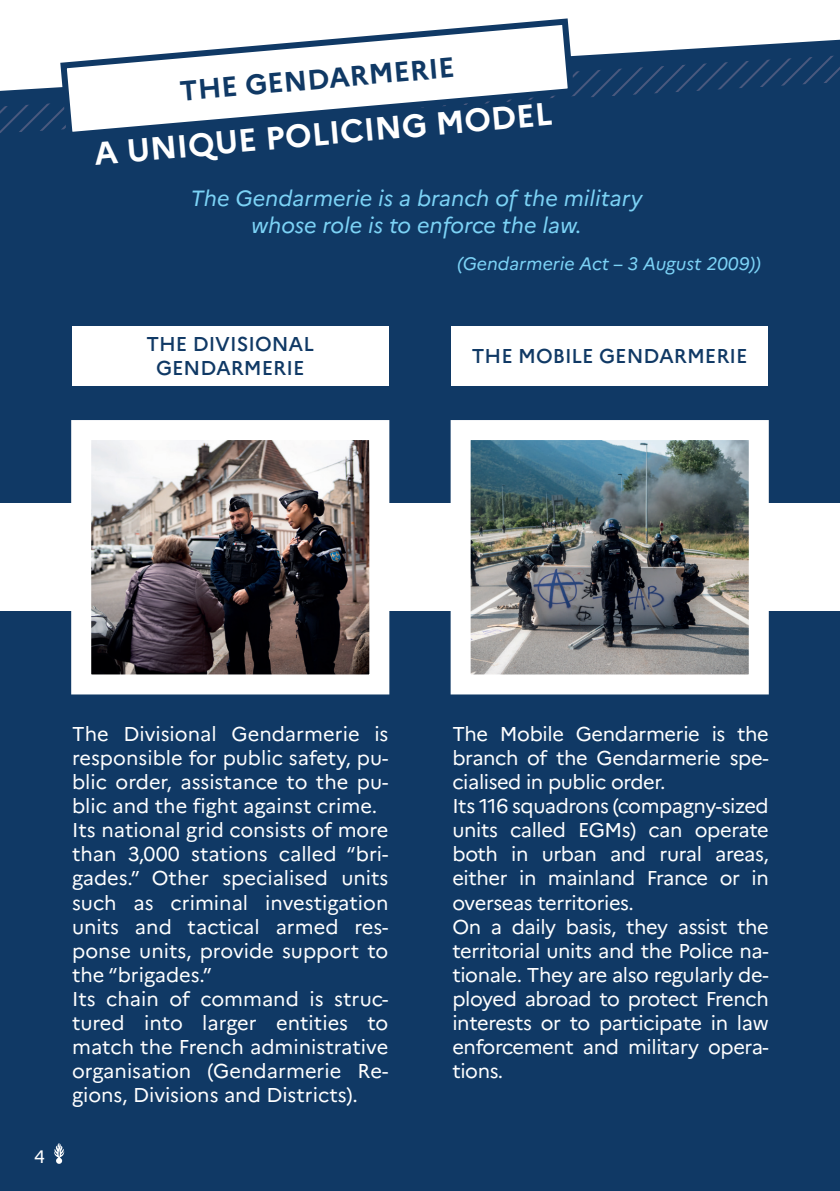
<style>
.page{position:relative;width:840px;height:1191px;background:#fff}
.page>*{position:absolute;margin:0;border:0;box-sizing:border-box;transform-origin:0 0}
.t1{font:700 32px "Marianne";color:#fff}
.t2{font:700 28px "Marianne";color:#103965}
.t3{font:italic 22px/26.4px "Marianne";color:#7cd3f6;text-align:center}
.t4{font:20px/24px "Marianne";letter-spacing:-.01em;color:#fff}
.t5{font:500 20px/24px "Marianne";color:#103965;text-align:center}
.t6{font:italic 18px "Marianne";color:#7cd3f6}
.t7{font:18px "Marianne";color:#fff}
</style>
<div class="page">
<div style="left:0;top:0;width:839px;height:1191px;background:#103965"></div>
<svg style="left:54px;top:1143px;width:11px;height:20px"></svg>
<div style="left:0;top:503px;width:839px;height:108px;background:#fff"></div>
<img style="left:71px;top:420px;width:319px;height:275px">
<div style="left:72px;top:326px;width:316px;height:60px;background:#fff"></div>
<img style="left:450px;top:420px;width:319px;height:275px">
<div style="left:451px;top:326px;width:316px;height:60px;background:#fff"></div>
<svg style="left:0;top:0;width:839px;height:93px;fill:#fff"></svg>
<svg style="left:57px;top:15px;width:520px;height:117px"></svg>
<h2 class="t2" style="left:178px;top:74px;width:277px;rotate:-5deg">THE GENDARMERIE</h2>
<h1 class="t1" style="left:92px;top:134px;width:461px;rotate:-5deg">A UNIQUE POLICING MODEL</h1>
<p class="t3" style="left:190px;top:183px;width:453px">The Gendarmerie is a branch of the military whose role is to enforce the law.</p>
<p class="t6" style="left:457px;top:250px;width:304px">(Gendarmerie Act – 3 August 2009))</p>
<p class="t5" style="left:146px;top:332px;width:169px">THE DIVISIONAL<br>GENDARMERIE</p>
<p class="t5" style="left:471px;top:344px;width:277px">THE MOBILE GENDARMERIE</p>
<p class="t7" style="left:34px;top:1145px;width:12px">4</p>
<p class="t4" style="left:72px;top:722px;width:318px">The Divisional Gendarmerie is responsible for public safety, pu&shy;blic order, assistance to the pu&shy;blic and the fight against crime.<br>Its national grid consists of more than 3,000 stations called “bri&shy;gades.” Other specialised units such as criminal investigation units and tactical armed res&shy;ponse units, provide support to the “brigades.”<br>Its chain of command is struc&shy;tured into larger entities to match the French administrative organisation (Gendarmerie Re&shy;gions, Divisions and Districts).</p>
<p class="t4" style="left:452px;top:722px;width:318px">The Mobile Gendarmerie is the branch of the Gendarmerie spe&shy;cialised in public order.<br>Its 116 squadrons (compagny-sized units called EGMs) can operate both in urban and rural areas, either in mainland France or in overseas territories.<br>On a daily basis, they assist the territorial units and the Police na&shy;tionale. They are also regularly de&shy;ployed abroad to protect French interests or to participate in law enforcement and military opera&shy;tions.</p>
</div>
